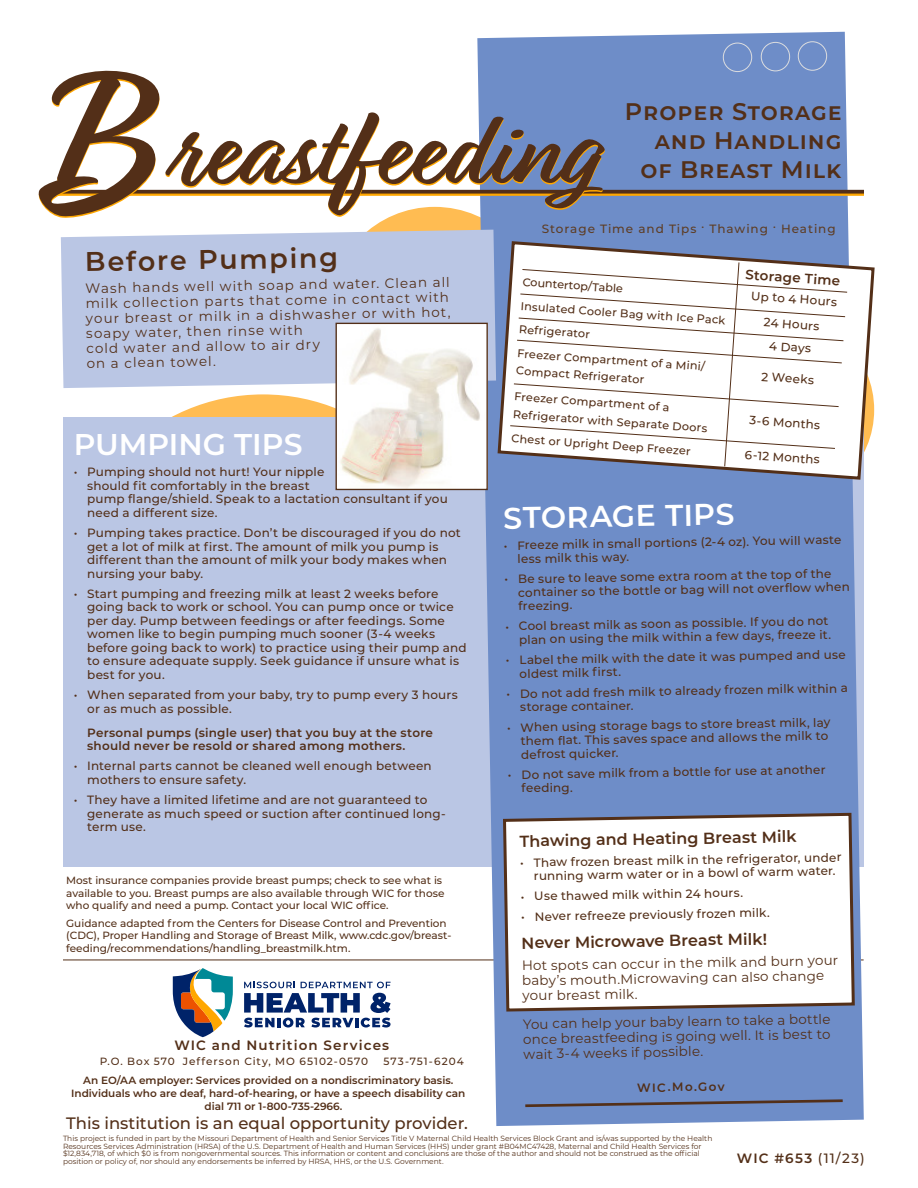
<style>
.page{position:relative;width:918px;height:1188px;background:#fff}
.page>*{position:absolute;margin:0;border:0;box-sizing:border-box;transform-origin:0 0}
.t1{font:700 187.5px "Relation Two";color:#ffa700}
.t2{font:700 105px "Relation Two";color:#ffa700}
.t3{font:600 30px "Montserrat";color:#fff}
.t4{font:600 27px "Montserrat";color:#532f18}
.t5{font:600 24px/28.8px "Montserrat";letter-spacing:.04em;color:#532f18;text-align:right}
.t6{font:500 16.5px "Montserrat";color:#532f18}
.t7{font:600 16.05px "Montserrat";color:#532f18}
.t8{font:13.5px/15px "Montserrat";color:#532f18}
.t9{font:600 13.5px "Montserrat";letter-spacing:.08em;color:#532f18}
.t10{font:500 12px/13.5px "Montserrat";letter-spacing:.015em;color:#532f18}
.t11{font:600 12px/13.5px "Montserrat";letter-spacing:.02em;color:#532f18}
.t12{font:500 12px "Montserrat";letter-spacing:.08em;color:#5e3d24}
.t13{font:500 11.25px/18px "Montserrat";color:#532f18}
.t14{font:500 10.5px/12.6px "Montserrat";color:#532f18}
.t15{font:600 10.5px/12.6px "Montserrat";color:#532f18}
.t16{font:500 10.5px "Montserrat";letter-spacing:.095em;color:#532f18}
.t17{font:7.5px/7.5px "Montserrat";color:#532f18}
.s1{font-size:129px}
.s2{font-weight:500}
</style>
<div class="page">
<hr style="left:63px;top:960px;width:801px;height:1px;background:#532f18">
<div style="left:329px;top:207px;width:211px;height:212px;background:#ffbc52;border-radius:50%"></div>
<div style="left:64px;top:417px;width:800px;height:449px;background:#bac6e4"></div>
<svg style="left:477px;top:32px;width:387px;height:1094px;background:#7693cb"></svg>
<div style="left:54px;top:191px;width:810px;height:5px;background:#ffa700"></div>
<div style="left:61px;top:230px;width:435px;height:158px;background:#bac6e4"></div>
<svg style="left:54px;top:190px;width:810px;height:4px;background:#653b15"></svg>
<svg style="left:523px;top:1098px;width:322px;height:10px;background:#667398"></svg>
<div style="left:798px;top:41px;width:29px;height:30px;border:1px solid #dcdddf;border-radius:50%"></div>
<div style="left:761px;top:42px;width:29px;height:29px;border:1px solid #dcdddf;border-radius:50%"></div>
<div style="left:723px;top:43px;width:29px;height:29px;border:1px solid #dcdddf;border-radius:50%"></div>
<svg style="left:496px;top:240px;width:379px;height:241px"></svg>
<svg style="left:501px;top:811px;width:355px;height:202px"></svg>
<img style="left:338px;top:325px;width:148px;height:163px">
<div style="left:336px;top:323px;width:152px;height:167px;border:1px solid #532f18"></div>
<svg style="left:509px;top:262px;width:339px;height:205px"></svg>
<svg style="left:244px;top:982px;width:147px;height:46px"></svg>
<svg style="left:173px;top:968px;width:60px;height:69px"></svg>
<p class="t1" style="left:51px;top:35px;width:97px">B</p>
<p class="t2" style="left:160px;top:93px;width:435px">reast<span class="s1">f</span>eeding</p>
<p class="t5" style="left:625px;top:96px;width:218px">Proper Storage and Handling of Breast Milk</p>
<p class="t4" style="left:85px;top:243px;width:254px;rotate:-1deg">Before Pumping</p>
<p class="t8" style="left:85px;top:280px;width:366px;rotate:-1deg">Wash hands well with soap and water. Clean all milk collection parts that come in contact with your breast or milk in a dishwasher or with hot, soapy water, then rinse with<br>cold water and allow to air dry<br>on a clean towel.</p>
<p class="t3" style="left:74px;top:424px;width:230px">PUMPING TIPS</p>
<p class="t10" style="left:87px;top:465px;width:362px;text-indent:-14px">• Pumping should not hurt! Your nipple<br>should fit comfortably in the breast<br>pump flange/shield. Speak to a lactation consultant if you need a different size.</p>
<p class="t10" style="left:87px;top:526px;width:375px;text-indent:-14px">• Pumping takes practice. Don’t be discouraged if you do not get a lot of milk at first. The amount of milk you pump is different than the amount of milk your body makes when nursing your baby.</p>
<p class="t10" style="left:87px;top:586px;width:381px;text-indent:-14px">• Start pumping and freezing milk at least 2 weeks before going back to work or school. You can pump once or twice per day. Pump between feedings or after feedings. Some women like to begin pumping much sooner (3-4 weeks before going back to work) to practice using their pump and to ensure adequate supply. Seek guidance if unsure what is best for you.</p>
<p class="t10" style="left:87px;top:688px;width:372px;text-indent:-14px">• When separated from your baby, try to pump every 3 hours or as much as possible.</p>
<p class="t11" style="left:87px;top:725px;width:347px">Personal pumps (single user) that you buy at the store should never be resold or shared among mothers.</p>
<p class="t10" style="left:87px;top:759px;width:346px;text-indent:-14px">• Internal parts cannot be cleaned well enough between mothers to ensure safety.</p>
<p class="t10" style="left:87px;top:793px;width:360px;text-indent:-14px">• They have a limited lifetime and are not guaranteed to generate as much speed or suction after continued long&shy;term use.</p>
<p class="t14" style="left:66px;top:874px;width:380px">Most insurance companies provide breast pumps; check to see what is available to you. Breast pumps are also available through WIC for those who qualify and need a pump. Contact your local WIC office.</p>
<p class="t14" style="left:66px;top:916px;width:387px">Guidance adapted from the Centers for Disease Control and Prevention (CDC), Proper Handling and Storage of Breast Milk, www.cdc.gov/breast&shy;feeding/recommendations/handling_breastmilk.htm.</p>
<p class="t9" style="left:174px;top:1036px;width:216px">WIC and Nutrition Services</p>
<p class="t16" style="left:100px;top:1054px;width:270px">P.O. Box 570 Jefferson City, MO 65102-0570</p>
<p class="t16" style="left:383px;top:1054px;width:82px">573-751-6204</p>
<p class="t12" style="left:542px;top:220px;width:296px">Storage Time and Tips . Thawing . Heating</p>
<p class="t13" style="left:523px;top:272px;width:102px;rotate:4deg">Countertop/Table</p>
<p class="t9" style="left:746px;top:265px;width:96px;rotate:4deg">Storage Time</p>
<p class="t10" style="left:752px;top:288px;width:88px;rotate:4deg">Up to 4 Hours</p>
<p class="t13" style="left:521px;top:297px;width:207px;rotate:4deg">Insulated Cooler Bag with Ice Pack</p>
<p class="t13" style="left:520px;top:320px;width:73px;rotate:4deg">Refrigerator</p>
<p class="t13" style="left:518px;top:344px;width:190px;rotate:4deg">Freezer Compartment of a Mini/</p>
<p class="t10" style="left:764px;top:315px;width:57px;rotate:4deg">24 Hours</p>
<p class="t10" style="left:770px;top:339px;width:43px;rotate:4deg">4 Days</p>
<p class="t10" style="left:762px;top:369px;width:54px;rotate:4deg">2 Weeks</p>
<p class="t10" style="left:750px;top:413px;width:72px;rotate:4deg">3-6 Months</p>
<p class="t10" style="left:745px;top:447px;width:77px;rotate:4deg">6-12 Months</p>
<p class="t13" style="left:517px;top:361px;width:130px;rotate:4deg">Compact Refrigerator</p>
<p class="t13" style="left:515px;top:387px;width:196px;rotate:4deg">Freezer Compartment of a<br>Refrigerator with Separate Doors</p>
<p class="t13" style="left:512px;top:429px;width:181px;rotate:4deg">Chest or Upright Deep Freezer</p>
<p class="t3" style="left:503px;top:497px;width:233px;rotate:-1deg">STORAGE TIPS</p>
<p class="t10" style="left:517px;top:538px;width:326px;text-indent:-14px;rotate:-1deg">• Freeze milk in small portions (2-4 oz). You will waste less milk this way.</p>
<p class="t10" style="left:518px;top:572px;width:333px;text-indent:-13px;rotate:-1deg">• Be sure to leave some extra room at the top of the container so the bottle or bag will not overfl ow when freezing.</p>
<p class="t10" style="left:505px;top:619px;width:327px;text-align:right;rotate:-1deg">• Cool breast milk as soon as possible. If you do not plan on using the milk within a few days, freeze it.</p>
<p class="t10" style="left:519px;top:653px;width:328px;text-indent:-13px;rotate:-1deg">• Label the milk with the date it was pumped and use oldest milk fi rst.</p>
<p class="t10" style="left:520px;top:686px;width:329px;text-indent:-14px;rotate:-1deg">• Do not add fresh milk to already frozen milk within a storage container.</p>
<p class="t10" style="left:520px;top:720px;width:312px;text-indent:-13px;rotate:-1deg">• When using storage bags to store breast milk, lay them fl at. This saves space and allows the milk to defrost quicker.</p>
<p class="t10" style="left:521px;top:767px;width:306px;text-indent:-13px;rotate:-1deg">• Do not save milk from a bottle for use at another feeding.</p>
<p class="t7" style="left:520px;top:830px;width:278px;rotate:-1deg">Thawing and Heating Breast Milk</p>
<p class="t10" style="left:520px;top:856px;width:323px;text-align:center;rotate:-1deg">• Thaw frozen breast milk in the refrigerator, under running warm water or in a bowl of warm water.</p>
<p class="t10" style="left:521px;top:889px;width:224px;rotate:-1deg">• Use thawed milk within 24 hours.</p>
<p class="t10" style="left:521px;top:909px;width:250px;rotate:-1deg">• Never refreeze previously frozen milk.</p>
<p class="t7" style="left:521px;top:932px;width:247px;rotate:-1deg">Never Microwave Breast Milk!</p>
<p class="t8" style="left:522px;top:958px;width:318px;rotate:-1deg">Hot spots can occur in the milk and burn your baby’s mouth.Microwaving can also change your breast milk.</p>
<p class="t8" style="left:523px;top:1016px;width:309px;text-align:justify;rotate:-1deg">You can help your baby learn to take a bottle once breastfeeding is going well. It is best to wait 3-4 weeks if possible.</p>
<p class="t15" style="left:83px;top:1074px;width:372px">An EO/AA employer: Services provided on a nondiscriminatory basis.</p>
<p class="t15" style="left:205px;top:1086px;width:262px;text-indent:-133px">Individuals who are deaf, hard-of-hearing, or have a speech disability can dial 711 or 1-800-735-2966.</p>
<p class="t6" style="left:66px;top:1111px;width:403px">This institution is an equal opportunity provider.</p>
<p class="t17" style="left:63px;top:1135px;width:651px">This project is funded in part by the Missouri Department of Health and Senior Services Title V Maternal Child Health Services Block Grant and is/was supported by the Health Resources Services Administration (HRSA) of the U.S. Department of Health and Human Services (HHS) under grant #B04MC47428, Maternal and Child Health Services for $12,834,718, of which $0 is from nongovernmental sources. This information or content and conclusions are those of the author and should not be construed as the official position or policy of, nor should any endorsements be inferred by HRSA, HHS, or the U.S. Government.</p>
<p class="t11" style="left:637px;top:1080px;width:89px;rotate:-1deg">WIC.Mo.Gov</p>
<p class="t9" style="left:737px;top:1149px;width:129px">WIC #653 <span class="s2">(11/23)</span></p>
</div>
